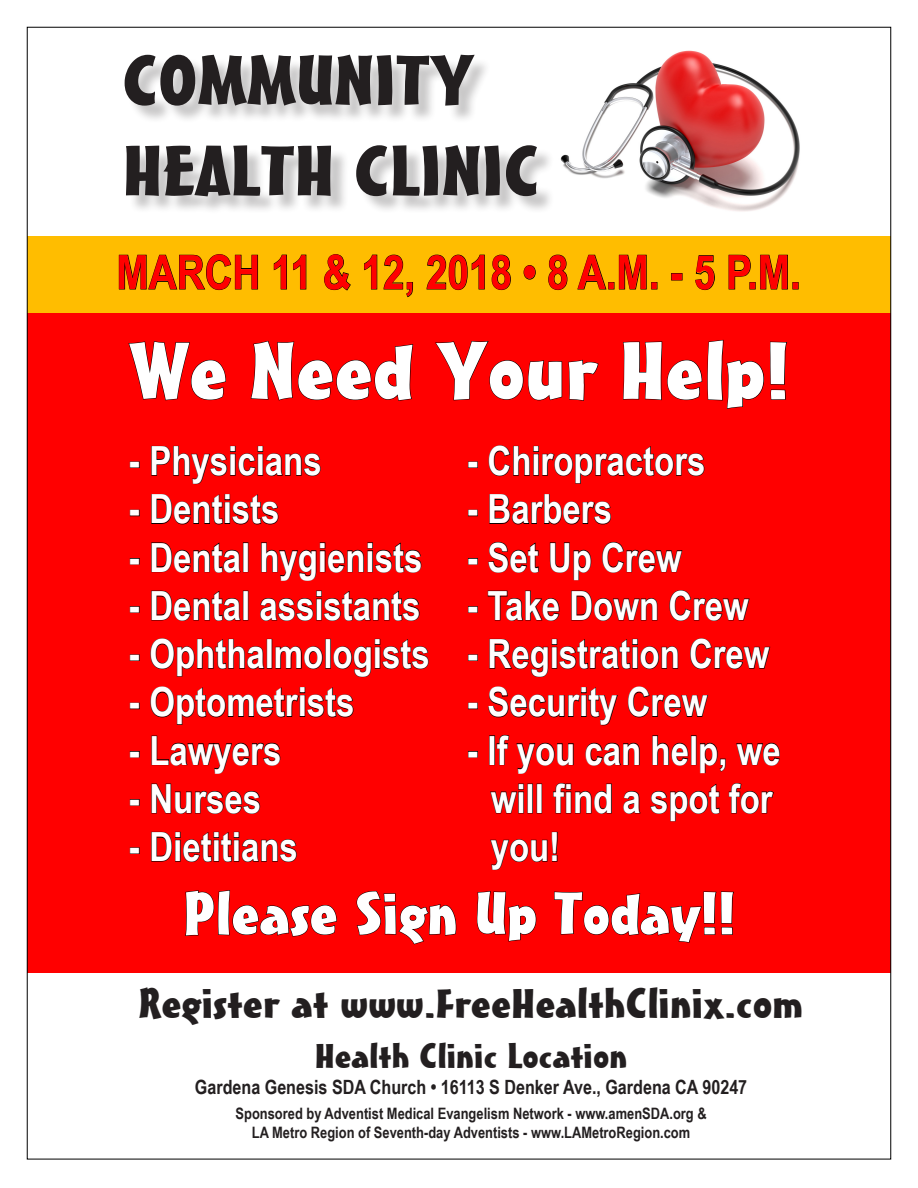
<style>
.page{position:relative;width:918px;height:1188px;background:#fff}
.page>*{position:absolute;margin:0;border:0;box-sizing:border-box;transform-origin:0 0}
.t1{font:78.6px "Massey Extended Normal";color:#fff}
.t2{font:68.55px "Massey Extended Normal";color:#231f20}
.t3{font:58.2px "Massey Extended Normal";color:#fff}
.t4{font:700 47.1px "Arial Narrow";color:#f00}
.t5{font:41.25px "Massey Extended Normal";color:#231f20}
.t6{font:700 40.2px/48.3px "Arial Narrow";color:#fff}
.t7{font:34.2px "Massey Extended Normal";color:#231f20}
.t8{font:700 19.65px "Arial Narrow";color:#231f20}
.t9{font:700 15.75px "Arial Narrow";color:#231f20}
</style>
<div class="page">
<div style="left:27px;top:237px;width:864px;height:77px;background:#ffbd00"></div>
<div style="left:27px;top:314px;width:864px;height:659px;background:#f00"></div>
<svg style="left:119px;top:254px;width:139px;height:36px"></svg>
<svg style="left:274px;top:254px;width:13px;height:36px"></svg>
<svg style="left:293px;top:254px;width:14px;height:36px"></svg>
<svg style="left:324px;top:254px;width:27px;height:37px"></svg>
<svg style="left:364px;top:254px;width:49px;height:44px"></svg>
<svg style="left:426px;top:254px;width:59px;height:36px"></svg>
<svg style="left:491px;top:254px;width:20px;height:36px"></svg>
<svg style="left:523px;top:265px;width:13px;height:15px"></svg>
<svg style="left:548px;top:254px;width:20px;height:36px"></svg>
<svg style="left:577px;top:254px;width:30px;height:36px"></svg>
<div style="left:608px;top:282px;width:6px;height:7px;border:1px solid #000"></div>
<svg style="left:619px;top:255px;width:28px;height:35px"></svg>
<div style="left:651px;top:282px;width:6px;height:7px;border:1px solid #000"></div>
<div style="left:671px;top:273px;width:11px;height:7px;border:1px solid #000"></div>
<svg style="left:695px;top:255px;width:20px;height:35px"></svg>
<svg style="left:728px;top:254px;width:23px;height:36px"></svg>
<div style="left:750px;top:282px;width:6px;height:7px;border:1px solid #000"></div>
<svg style="left:760px;top:255px;width:28px;height:35px"></svg>
<div style="left:793px;top:282px;width:6px;height:7px;border:1px solid #000"></div>
<img style="left:560px;top:50px;width:240px;height:162px">
<div style="left:127px;top:57px;width:428px;height:158px;background:#231f20;opacity:.25"></div>
<div style="left:130px;top:462px;width:10px;height:6px;border:1px solid #000"></div>
<svg style="left:151px;top:446px;width:170px;height:38px"></svg>
<div style="left:130px;top:510px;width:10px;height:6px;border:1px solid #000"></div>
<svg style="left:151px;top:494px;width:128px;height:31px"></svg>
<div style="left:130px;top:558px;width:10px;height:6px;border:1px solid #000"></div>
<svg style="left:151px;top:542px;width:90px;height:31px"></svg>
<div style="left:243px;top:543px;width:5px;height:29px;border:1px solid #000"></div>
<svg style="left:261px;top:542px;width:161px;height:39px"></svg>
<div style="left:130px;top:606px;width:10px;height:7px;border:1px solid #000"></div>
<svg style="left:151px;top:590px;width:90px;height:31px"></svg>
<div style="left:243px;top:591px;width:5px;height:29px;border:1px solid #000"></div>
<svg style="left:260px;top:590px;width:160px;height:31px"></svg>
<div style="left:130px;top:655px;width:10px;height:6px;border:1px solid #000"></div>
<svg style="left:150px;top:638px;width:115px;height:39px"></svg>
<svg style="left:275px;top:646px;width:48px;height:23px"></svg>
<div style="left:325px;top:639px;width:6px;height:30px;border:1px solid #000"></div>
<svg style="left:333px;top:639px;width:96px;height:38px"></svg>
<div style="left:130px;top:703px;width:10px;height:6px;border:1px solid #000"></div>
<svg style="left:150px;top:686px;width:204px;height:39px"></svg>
<div style="left:130px;top:751px;width:10px;height:6px;border:1px solid #000"></div>
<svg style="left:151px;top:735px;width:130px;height:39px"></svg>
<div style="left:130px;top:799px;width:10px;height:7px;border:1px solid #000"></div>
<svg style="left:151px;top:783px;width:109px;height:31px"></svg>
<div style="left:130px;top:848px;width:10px;height:6px;border:1px solid #000"></div>
<svg style="left:151px;top:831px;width:146px;height:31px"></svg>
<svg style="left:128px;top:341px;width:98px;height:60px"></svg>
<svg style="left:250px;top:341px;width:163px;height:60px"></svg>
<svg style="left:435px;top:341px;width:164px;height:60px"></svg>
<svg style="left:623px;top:340px;width:141px;height:69px"></svg>
<svg style="left:770px;top:341px;width:18px;height:59px"></svg>
<div style="left:468px;top:462px;width:10px;height:6px;border:1px solid #000"></div>
<svg style="left:489px;top:445px;width:215px;height:39px"></svg>
<div style="left:468px;top:510px;width:10px;height:6px;border:1px solid #000"></div>
<svg style="left:489px;top:494px;width:122px;height:30px"></svg>
<div style="left:468px;top:558px;width:10px;height:6px;border:1px solid #000"></div>
<svg style="left:488px;top:542px;width:51px;height:31px"></svg>
<svg style="left:550px;top:542px;width:41px;height:38px"></svg>
<svg style="left:602px;top:542px;width:81px;height:31px"></svg>
<div style="left:468px;top:606px;width:10px;height:7px;border:1px solid #000"></div>
<svg style="left:488px;top:590px;width:72px;height:31px"></svg>
<svg style="left:571px;top:590px;width:87px;height:31px"></svg>
<svg style="left:669px;top:590px;width:81px;height:31px"></svg>
<div style="left:468px;top:655px;width:10px;height:6px;border:1px solid #000"></div>
<svg style="left:489px;top:639px;width:189px;height:38px"></svg>
<svg style="left:690px;top:638px;width:81px;height:31px"></svg>
<div style="left:468px;top:703px;width:10px;height:6px;border:1px solid #000"></div>
<svg style="left:488px;top:686px;width:130px;height:40px"></svg>
<svg style="left:628px;top:686px;width:80px;height:32px"></svg>
<div style="left:468px;top:751px;width:10px;height:6px;border:1px solid #000"></div>
<div style="left:489px;top:735px;width:6px;height:30px;border:1px solid #000"></div>
<svg style="left:496px;top:735px;width:13px;height:30px"></svg>
<svg style="left:516px;top:743px;width:58px;height:31px"></svg>
<svg style="left:585px;top:743px;width:55px;height:23px"></svg>
<svg style="left:652px;top:735px;width:37px;height:31px"></svg>
<div style="left:691px;top:735px;width:5px;height:30px;border:1px solid #000"></div>
<svg style="left:700px;top:743px;width:26px;height:30px"></svg>
<svg style="left:736px;top:743px;width:44px;height:23px"></svg>
<svg style="left:490px;top:783px;width:34px;height:31px"></svg>
<div style="left:528px;top:784px;width:5px;height:29px;border:1px solid #000"></div>
<div style="left:537px;top:784px;width:5px;height:29px;border:1px solid #000"></div>
<svg style="left:553px;top:783px;width:59px;height:31px"></svg>
<svg style="left:623px;top:791px;width:18px;height:23px"></svg>
<svg style="left:650px;top:783px;width:70px;height:39px"></svg>
<svg style="left:729px;top:783px;width:45px;height:31px"></svg>
<svg style="left:185px;top:890px;width:152px;height:47px"></svg>
<svg style="left:356px;top:891px;width:101px;height:54px"></svg>
<svg style="left:477px;top:832px;width:257px;height:111px"></svg>
<p class="t2" style="left:122px;top:22px;width:354px">COMMUNITY</p>
<p class="t2" style="left:122px;top:112px;width:419px">HEALTH CLINIC</p>
<p class="t4" style="left:117px;top:237px;width:686px">MARCH 11 &amp; 12, 2018 • 8 A.M. - 5 P.M.</p>
<p class="t1" style="left:129px;top:303px;width:662px">We Need Your Help!</p>
<p class="t6" style="left:467px;top:435px;width:240px">- Chiropractors</p>
<p class="t6" style="left:467px;top:483px;width:146px">- Barbers</p>
<p class="t6" style="left:467px;top:531px;width:216px">- Set Up Crew</p>
<p class="t6" style="left:467px;top:580px;width:283px">- Take Down Crew</p>
<p class="t6" style="left:467px;top:628px;width:304px">- Registration Crew</p>
<p class="t6" style="left:467px;top:676px;width:241px">- Security Crew</p>
<p class="t6" style="left:491px;top:724px;width:291px;text-indent:-23px">- If you can help, we will find a spot for you!</p>
<p class="t3" style="left:183px;top:863px;width:554px">Please Sign Up Today!!</p>
<p class="t6" style="left:129px;top:435px;width:194px">- Physicians</p>
<p class="t6" style="left:129px;top:483px;width:152px">- Dentists</p>
<p class="t6" style="left:129px;top:531px;width:295px">- Dental hygienists</p>
<p class="t6" style="left:129px;top:580px;width:293px">- Dental assistants</p>
<p class="t6" style="left:129px;top:628px;width:302px">- Ophthalmologists</p>
<p class="t6" style="left:129px;top:676px;width:227px">- Optometrists</p>
<p class="t6" style="left:129px;top:724px;width:154px">- Lawyers</p>
<p class="t6" style="left:129px;top:773px;width:133px">- Nurses</p>
<p class="t6" style="left:129px;top:821px;width:170px">- Dietitians</p>
<p class="t5" style="left:138px;top:967px;width:667px">Register at www.FreeHealthClinix.com</p>
<p class="t7" style="left:315px;top:1026px;width:314px">Health Clinic Location</p>
<p class="t8" style="left:195px;top:1072px;width:554px">Gardena Genesis SDA Church • 16113 S Denker Ave., Gardena CA 90247</p>
<p class="t9" style="left:236px;top:1102px;width:473px">Sponsored by Adventist Medical Evangelism Network - www.amenSDA.org &amp;</p>
<p class="t9" style="left:252px;top:1121px;width:440px">LA Metro Region of Seventh-day Adventists - www.LAMetroRegion.com</p>
</div>
